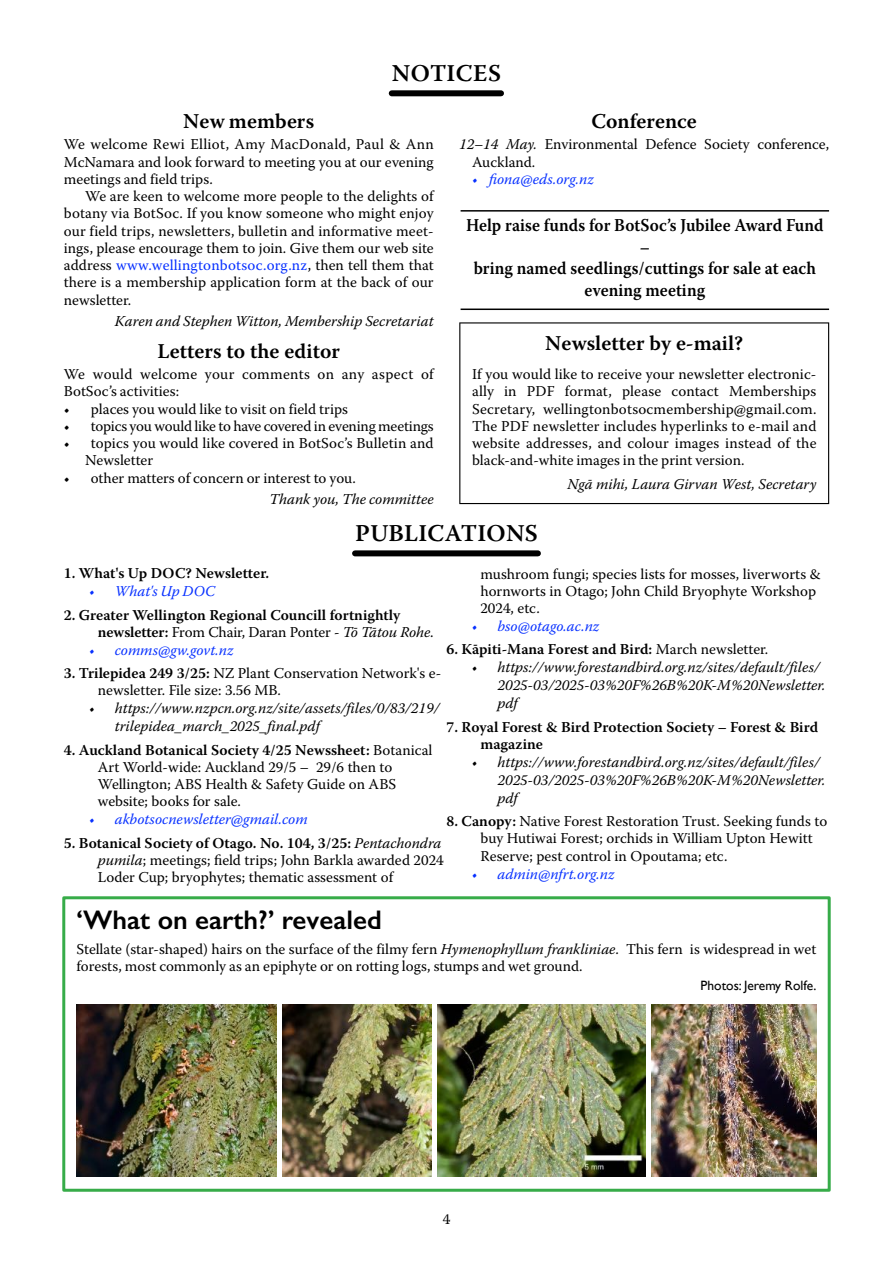
<style>
.page{position:relative;width:893px;height:1263px;background:#fff}
.page>*{position:absolute;margin:0;border:0;box-sizing:border-box;transform-origin:0 0}
.t1{font:600 27px "Gill Sans";color:#000}
.t2{font:600 24px "Warnock Pro";letter-spacing:.015em;color:#000}
.t3{font:600 21px "Warnock Pro";color:#000}
.t4{font:600 18px/21.6px "Warnock Pro";color:#000;text-align:center;scale:.93 1}
.t5{font:15px/17.2px "Warnock Pro";color:#000}
.t6{font:italic 15px/18px "Warnock Pro";color:#000}
.t7{font:600 15px/17.2px "Warnock Pro";color:#000}
.t8{font:italic 15px "Warnock Pro";color:#0831ff}
.t9{font:15px/17.2px "Warnock Pro";letter-spacing:.02em;color:#000}
.t10{font:13.5px "Gill Sans";color:#000}
.s1{color:#0831ff}
.s2{font-style:italic}
.s3{font-weight:400}
.s4{font-weight:600}
.s5{font-weight:400;font-style:italic}
</style>
<div class="page">
<div style="left:392px;top:90px;width:109px;height:6px;background:#000"></div>
<div style="left:62px;top:896px;width:769px;height:296px;border:3px solid #37ac49"></div>
<img style="left:77px;top:1005px;width:199px;height:171px">
<img style="left:282px;top:1005px;width:149px;height:171px">
<img style="left:437px;top:1005px;width:208px;height:171px">
<img style="left:651px;top:1005px;width:165px;height:171px">
<svg style="left:459px;top:322px;width:370px;height:182px"></svg>
<hr style="left:461px;top:210px;width:368px;height:2px;background:#000">
<hr style="left:461px;top:308px;width:368px;height:2px;background:#000">
<div style="left:355px;top:550px;width:183px;height:6px;background:#000"></div>
<h2 class="t2" style="left:392px;top:63px;width:111px">NOTICES</h2>
<h3 class="t3" style="left:183px;top:112px;width:132px">New members</h3>
<p class="t5" style="left:64px;top:137px;width:371px;text-align:justify">We welcome Rewi Elliot, Amy MacDonald, Paul &amp; Ann McNamara and look forward to meeting you at our evening meetings and field trips.</p>
<p class="t5" style="left:64px;top:189px;width:371px;text-align:justify;text-indent:21px">We are keen to welcome more people to the delights of botany via BotSoc. If you know someone who might enjoy our field trips, newsletters, bulletin and informative meet&shy;ings, please encourage them to join. Give them our web site address <span class="s1">www.wellingtonbotsoc.org.nz</span>, then tell them that there is a membership application form at the back of our newsletter.</p>
<p class="t6" style="left:115px;top:314px;width:320px">Karen and Stephen Witton, Membership Secretariat</p>
<h3 class="t3" style="left:157px;top:342px;width:184px">Letters to the editor</h3>
<p class="t9" style="left:64px;top:367px;width:371px">We would welcome your comments on any aspect of<br>BotSoc’s activities:</p>
<p class="t5" style="left:64px;top:401px;width:286px">• places you would like to visit on field trips</p>
<p class="t5" style="left:64px;top:419px;width:371px">• topics you would like to have covered in evening meetings</p>
<p class="t5" style="left:85px;top:436px;width:350px;text-indent:-21px">• topics you would like covered in BotSoc’s Bulletin and<br>Newsletter</p>
<p class="t5" style="left:64px;top:470px;width:293px">• other matters of concern or interest to you.</p>
<p class="t6" style="left:270px;top:492px;width:166px">Thank you, The committee</p>
<h3 class="t3" style="left:591px;top:112px;width:107px">Conference</h3>
<p class="t5" style="left:472px;top:137px;width:359px;text-indent:-13px"><span class="s2">12–14 May.</span> Environmental Defence Society conference,<br>Auckland.</p>
<p class="t8" style="left:472px;top:173px;width:123px">• fiona@eds.org.nz</p>
<p class="t4" style="left:466px;top:216px;width:386px">Help raise funds for BotSoc’s Jubilee Award Fund –<br>bring named seedlings/cuttings for sale at each evening meeting</p>
<h3 class="t3" style="left:545px;top:334px;width:200px">Newsletter by e-mail?</h3>
<p class="t5" style="left:472px;top:367px;width:346px;text-align:justify">If you would like to receive your newsletter electronic&shy;ally in PDF format, please contact Memberships Secretary, wellingtonbotsocmembership@gmail.com.<br>The PDF newsletter includes hyperlinks to e-mail and website addresses, and colour images instead of the black-and-white images in the print version.</p>
<p class="t6" style="left:567px;top:476px;width:250px">Ngā mihi, Laura Girvan West, Secretary</p>
<h2 class="t2" style="left:355px;top:523px;width:184px">PUBLICATIONS</h2>
<p class="t5" style="left:480px;top:566px;width:342px">mushroom fungi; species lists for mosses, liverworts &amp; hornworts in Otago; John Child Bryophyte Workshop<br>2024, etc.</p>
<p class="t8" style="left:472px;top:620px;width:129px">• bso@otago.ac.nz</p>
<p class="t7" style="left:446px;top:642px;width:323px">6. Kāpiti-Mana Forest and Bird: <span class="s3">March newsletter.</span></p>
<p class="t6" style="left:497px;top:660px;width:330px;text-indent:-26px">• https://www.forestandbird.org.nz/sites/default/files/<br>2025-03/2025-03%20F%26B%20K-M%20Newsletter. pdf</p>
<p class="t7" style="left:480px;top:719px;width:339px;text-indent:-34px">7. Royal Forest &amp; Bird Protection Society – Forest &amp; Bird magazine</p>
<p class="t6" style="left:497px;top:754px;width:330px;text-indent:-26px">• https://www.forestandbird.org.nz/sites/default/files/<br>2025-03/2025-03%20F%26B%20K-M%20Newsletter. pdf</p>
<p class="t5" style="left:480px;top:814px;width:348px;text-indent:-34px"><span class="s4">8. Canopy:</span> Native Forest Restoration Trust. Seeking funds to buy Hutiwai Forest; orchids in William Upton Hewitt<br>Reserve; pest control in Opoutama; etc.</p>
<p class="t8" style="left:472px;top:867px;width:144px">• admin@nfrt.org.nz</p>
<p class="t7" style="left:64px;top:566px;width:207px">1. What's Up DOC? Newsletter.</p>
<p class="t8" style="left:89px;top:585px;width:127px">• What's Up DOC</p>
<p class="t7" style="left:98px;top:607px;width:337px;text-indent:-34px">2. Greater Wellington Regional Councill fortnightly newsletter: <span class="s3">From Chair, Daran Ponter -</span> <span class="s5">Tō Tātou Rohe</span><span class="s3">.</span></p>
<p class="t8" style="left:89px;top:644px;width:146px">• comms@gw.govt.nz</p>
<p class="t5" style="left:98px;top:666px;width:345px;text-indent:-34px"><span class="s4">3. Trilepidea 249 3/25:</span> NZ Plant Conservation Network's e&shy;newsletter. File size: 3.56 MB.</p>
<p class="t6" style="left:115px;top:701px;width:326px;text-indent:-26px">• https://www.nzpcn.org.nz/site/assets/files/0/83/219/ trilepidea_march_2025_final.pdf</p>
<p class="t5" style="left:98px;top:742px;width:336px;text-indent:-34px"><span class="s4">4. Auckland Botanical Society 4/25 Newssheet:</span> Botanical Art World-wide: Auckland 29/5 – 29/6 then to Wellington; ABS Health &amp; Safety Guide on ABS website; books for sale.</p>
<p class="t8" style="left:89px;top:813px;width:220px">• akbotsocnewsletter@gmail.com</p>
<p class="t5" style="left:98px;top:835px;width:347px;text-indent:-34px"><span class="s4">5. Botanical Society of Otago. No. 104, 3/25:</span> <span class="s2">Pentachondra pumila</span>; meetings; field trips; John Barkla awarded 2024<br>Loder Cup; bryophytes; thematic assessment of</p>
<h1 class="t1" style="left:77px;top:909px;width:307px">‘What on earth?’ revealed</h1>
<p class="t5" style="left:77px;top:941px;width:741px">Stellate (star-shaped) hairs on the surface of the filmy fern <span class="s2">Hymenophyllum frankliniae</span>. This fern is widespread in wet forests, most commonly as an epiphyte or on rotting logs, stumps and wet ground.</p>
<p class="t10" style="left:701px;top:980px;width:117px">Photos: Jeremy Rolfe.</p>
<p class="t5" style="left:443px;top:1212px;width:9px">4</p>
</div>
